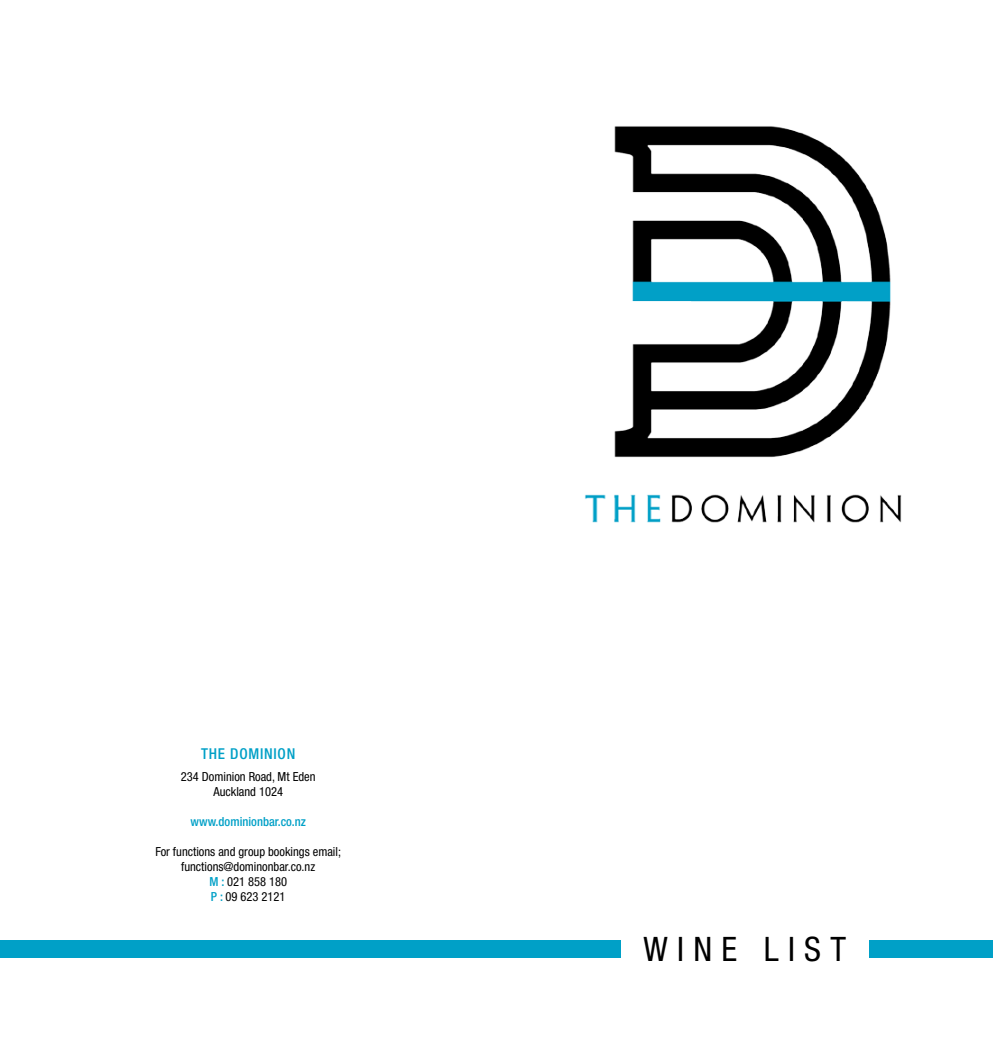
<style>
.page{position:relative;width:993px;height:1053px;background:#fff}
.page>*{position:absolute;margin:0;border:0;box-sizing:border-box;transform-origin:0 0}
.t1{font:condensed 33.75px "Helvetica Neue LT Std";letter-spacing:.275em;color:#000}
.t2{font:500 condensed 15px "Helvetica Neue LT Std";letter-spacing:.05em;color:#00a0c7}
.t3{font:condensed 12.5px/15px "Helvetica Neue LT Std";color:#000;text-align:center}
.t4{font:500 condensed 12.5px "Helvetica Neue LT Std";color:#00a0c7}
.s1{font-weight:500;color:#00a0c7}
</style>
<div class="page">
<img style="left:585px;top:126px;width:317px;height:397px">
<div style="left:868px;top:940px;width:124px;height:17px;background:#00a0c7"></div>
<div style="left:0;top:940px;width:620px;height:17px;background:#00a0c7"></div>
<p class="t2" style="left:201px;top:744px;width:96px">THE DOMINION</p>
<p class="t3" style="left:181px;top:768px;width:136px">234 Dominion Road, Mt Eden<br>Auckland 1024</p>
<p class="t4" style="left:190px;top:814px;width:117px">www.dominionbar.co.nz</p>
<p class="t3" style="left:155px;top:843px;width:187px">For functions and group bookings email; functions@dominonbar.co.nz<br><span class="s1">M :</span> 021 858 180<br><span class="s1">P :</span> 09 623 2121</p>
<h1 class="t1" style="left:643px;top:929px;width:204px">WINE LIST</h1>
</div>
